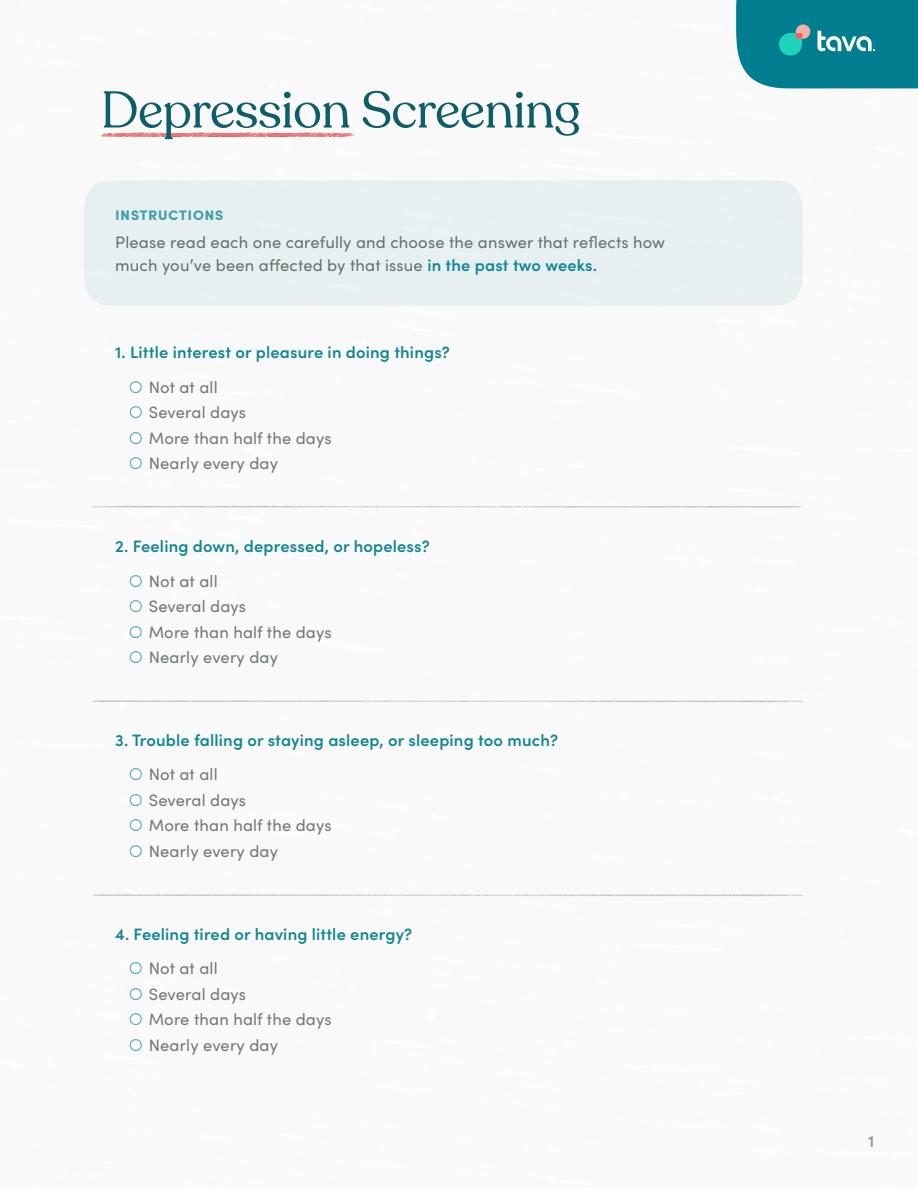
<style>
.page{position:relative;width:918px;height:1188px;background:#fff}
.page>*{position:absolute;margin:0;border:0;box-sizing:border-box;transform-origin:0 0}
.t1{font:51px "Recoleta";letter-spacing:-.01em;color:#0d5e69}
.t2{font:600 16.5px/34.5px "Sofia Pro";letter-spacing:.01em;color:#138695}
.t3{font:16.5px/25.5px "Sofia Pro";letter-spacing:.01em;color:#737878}
.t4{font:16.5px/22.5px "Sofia Pro";letter-spacing:.01em;color:#69706f}
.t5{font:700 16.5px "Sofia Pro";letter-spacing:.02em;color:#419eaa}
.t6{font:600 16.5px "Sofia Pro";color:#919493}
.s1{font-weight:600;color:#138695}
.s2{font-weight:300;font-size:21px;color:#57a9b4}
.s3{font-weight:400;color:#737878}
.s4{font-weight:300;font-size:21px;color:#57a9b5}
</style>
<div class="page">
<div style="left:84px;top:180px;width:719px;height:126px;background:#e7f0f1"></div>
<img style="left:91px;top:505px;width:711px;height:3px">
<img style="left:92px;top:700px;width:711px;height:3px">
<img style="left:92px;top:894px;width:711px;height:3px">
<img style="left:101px;top:132px;width:37px;height:5px">
<img style="left:138px;top:132px;width:47px;height:6px">
<img style="left:185px;top:132px;width:60px;height:6px">
<img style="left:245px;top:132px;width:110px;height:6px">
<svg style="left:736px;top:0;width:182px;height:88px;background:#128696"></svg>
<h1 class="t1" style="left:101px;top:79px;width:482px">Depression Screening</h1>
<p class="t5" style="left:115px;top:201px;width:110px">INSTRUCTIONS</p>
<p class="t4" style="left:115px;top:230px;width:551px">Please read each one carefully and choose the answer that reflects how much you’ve been affected by that issue <span class="s1">in the past two weeks.</span></p>
<p class="t2" style="left:129px;top:334px;width:323px;text-indent:-14px">1. Little interest or pleasure in doing things? <span class="s2">☐</span> <span class="s3">Not at all</span></p>
<p class="t3" style="left:129px;top:399px;width:204px"><span class="s2">☐</span> Several days<br><span class="s2">☐</span> More than half the days <span class="s2">☐</span> Nearly every day</p>
<p class="t2" style="left:129px;top:528px;width:303px;text-indent:-14px">2. Feeling down, depressed, or hopeless? <span class="s4">☐</span> <span class="s3">Not at all</span></p>
<p class="t3" style="left:129px;top:593px;width:204px"><span class="s4">☐</span> Several days<br><span class="s2">☐</span> More than half the days <span class="s2">☐</span> Nearly every day</p>
<p class="t2" style="left:129px;top:722px;width:431px;text-indent:-14px">3. Trouble falling or staying asleep, or sleeping too much? <span class="s2">☐</span> <span class="s3">Not at all</span></p>
<p class="t3" style="left:129px;top:787px;width:204px"><span class="s2">☐</span> Several days<br><span class="s2">☐</span> More than half the days <span class="s2">☐</span> Nearly every day</p>
<p class="t2" style="left:129px;top:916px;width:285px;text-indent:-14px">4. Feeling tired or having little energy? <span class="s2">☐</span> <span class="s3">Not at all</span></p>
<p class="t3" style="left:129px;top:980px;width:204px"><span class="s2">☐</span> Several days<br><span class="s2">☐</span> More than half the days <span class="s2">☐</span> Nearly every day</p>
<p class="t6" style="left:868px;top:1129px;width:8px">1</p>
</div>
